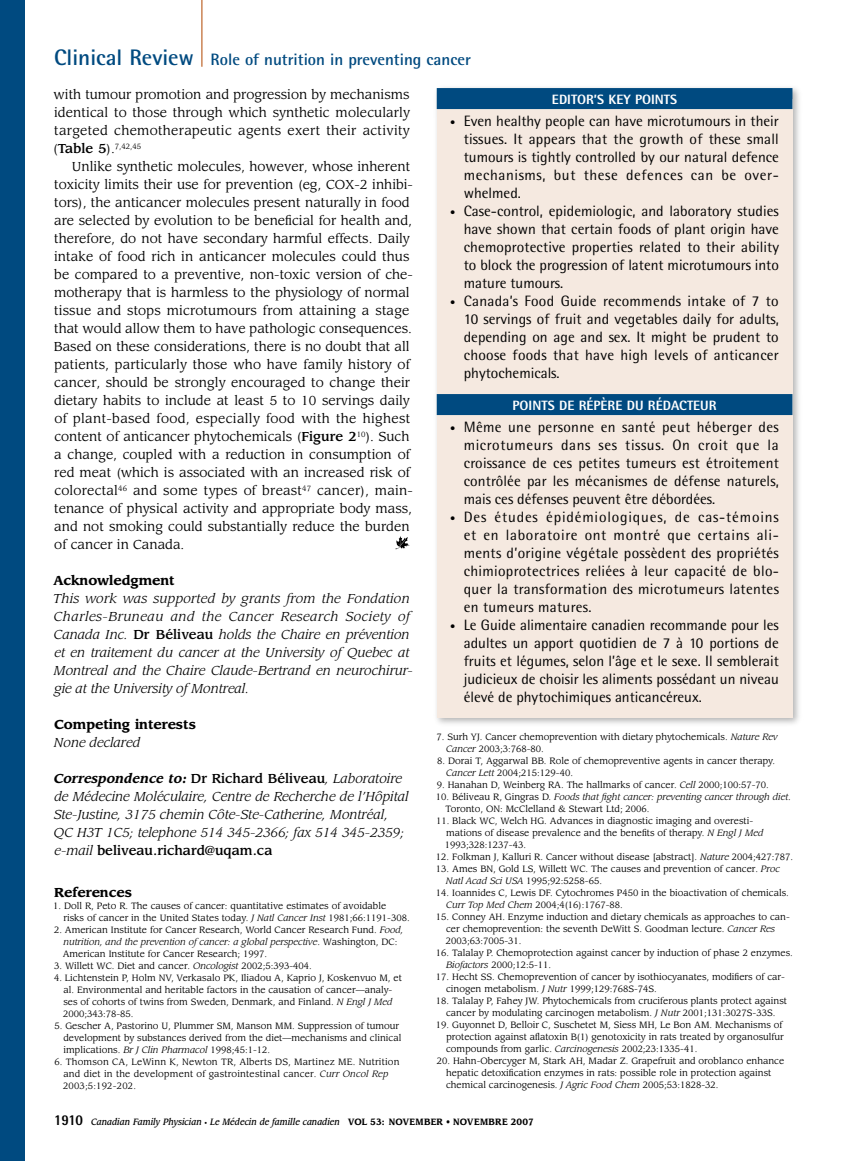
<style>
.page{position:relative;width:851px;height:1161px;background:#fff}
.page>*{position:absolute;margin:0;border:0;box-sizing:border-box;transform-origin:0 0}
.t1{font:700 16.5px "Rotis Semi Sans Std";color:#004a80}
.t2{font:15px/18px "Rotis Semi Sans Std";color:#000;text-align:justify}
.t3{font:800 13.5px "Rotis Semi Sans Std";color:#fff}
.t4{font:12.75px/18px "Leawood Std";color:#000;text-align:justify}
.t5{font:italic 12.75px/18px "Leawood Std";color:#000}
.t6{font:700 12.75px "Leawood Std";color:#000}
.t7{font:9px/12px "Leawood Std";color:#000}
.t8{font:9px/12px "Leawood Std";letter-spacing:.02em;color:#000}
.t9{font:italic 500 9px "Leawood Std";color:#000;scale:.9 1}
.t10{font:7.5px "Leawood Std";color:#000}
.s1{font-size:22.5px}
.s2{font-size:12.75px}
.s3{font-weight:500;font-size:12.75px}
.s4{font-weight:500}
.s5{font-weight:500;font-style:normal}
.s6{font-weight:700}
.s7{font-style:italic}
.s8{font-size:10.5px}
.s9{font-family:"Rotis Semi Sans Std";font-weight:800;font-style:normal;font-size:15px}
.s10{font-style:normal;font-size:6px}
.s11{font-weight:700;font-style:normal}
</style>
<div class="page">
<div style="left:0;top:0;width:24px;height:1161px;background:#004a80"></div>
<hr style="left:201px;top:0;width:1px;height:67px;background:#cb8354">
<svg style="left:395px;top:536px;width:15px;height:13px"></svg>
<div style="left:432px;top:84px;width:371px;height:645px;background:#000;opacity:.3"></div>
<div style="left:436px;top:99px;width:356px;height:619px;background:#f5e9e0"></div>
<div style="left:436px;top:88px;width:356px;height:21px;background:#004a80"></div>
<div style="left:436px;top:394px;width:356px;height:21px;background:#004a80"></div>
<h1 class="t1" style="left:54px;top:49px;width:418px"><span class="s1">Clinical Review</span> Role of nutrition in preventing cancer</h1>
<h3 class="t4" style="left:54px;top:86px;width:358px">with tumour promotion and progression by mechanisms identical to those through which synthetic molecularly targeted chemotherapeutic agents exert their activity</h3>
<p class="t10" style="left:53px;top:142px;width:90px"><span class="s2">(</span><span class="s3">Table 5</span><span class="s2">).</span>7,42,45</p>
<p class="t4" style="left:54px;top:158px;width:360px;text-align:left;text-indent:18px">Unlike synthetic molecules, however, whose inherent toxicity limits their use for prevention (eg, COX-2 inhibi&shy;tors), the anticancer molecules present naturally in food are selected by evolution to be beneficial for health and, therefore, do not have secondary harmful effects. Daily intake of food rich in anticancer molecules could thus be compared to a preventive, non-toxic version of che&shy;motherapy that is harmless to the physiology of normal tissue and stops microtumours from attaining a stage that would allow them to have pathologic consequences.<br>Based on these considerations, there is no doubt that all patients, particularly those who have family history of cancer, should be strongly encouraged to change their dietary habits to include at least 5 to 10 servings daily of plant-based food, especially food with the highest content of anticancer phytochemicals (<span class="s4">Figure 2</span><sup>10</sup>). Such a change, coupled with a reduction in consumption of red meat (which is associated with an increased risk of colorectal<sup>46</sup> and some types of breast<sup>47</sup> cancer), main&shy;tenance of physical activity and appropriate body mass, and not smoking could substantially reduce the burden of cancer in Canada.</p>
<h3 class="t6" style="left:53px;top:573px;width:123px">Acknowledgment</h3>
<p class="t5" style="left:53px;top:590px;width:361px">This work was supported by grants from the Fondation Charles-Bruneau and the Cancer Research Society of Canada Inc. <span class="s5">Dr Béliveau</span> holds the Chaire en prévention et en traitement du cancer at the University of Quebec at Montreal and the Chaire Claude-Bertrand en neurochirur&shy;gie at the University of Montreal.</p>
<h3 class="t6" style="left:54px;top:717px;width:143px">Competing interests</h3>
<h3 class="t5" style="left:54px;top:734px;width:88px">None declared</h3>
<p class="t5" style="left:54px;top:770px;width:356px"><span class="s6">Correspondence to:</span> <span class="s5">Dr Richard Béliveau</span>, Laboratoire de Médecine Moléculaire, Centre de Recherche de l’Hôpital Ste-Justine, 3175 chemin Côte-Ste-Catherine, Montréal, QC H3T 1C5; telephone 514 345-2366; fax 514 345-2359; e-mail <span class="s5">beliveau.richard@uqam.ca</span></p>
<h3 class="t6" style="left:54px;top:885px;width:79px">References</h3>
<p class="t7" style="left:63px;top:900px;width:348px;text-indent:-10px">1. Doll R, Peto R. The causes of cancer: quantitative estimates of avoidable<br>risks of cancer in the United States today. <span class="s7">J Natl Cancer Inst</span> 1981;66:1191-308.</p>
<p class="t7" style="left:63px;top:924px;width:342px;text-indent:-9px">2. American Institute for Cancer Research, World Cancer Research Fund. <span class="s7">Food, nutrition, and the prevention of cancer: a global perspective</span>. Washington, DC:<br>American Institute for Cancer Research; 1997.</p>
<p class="t7" style="left:54px;top:960px;width:259px">3. Willett WC. Diet and cancer. <span class="s7">Oncologist</span> 2002;5:393-404.</p>
<p class="t7" style="left:63px;top:972px;width:340px;text-indent:-9px">4. Lichtenstein P, Holm NV, Verkasalo PK, Iliadou A, Kaprio J, Koskenvuo M, et al. Environmental and heritable factors in the causation of cancer—analy&shy;ses of cohorts of twins from Sweden, Denmark, and Finland. <span class="s7">N Engl J Med </span>2000;343:78-85.</p>
<p class="t7" style="left:63px;top:1020px;width:339px;text-indent:-9px">5. Gescher A, Pastorino U, Plummer SM, Manson MM. Suppression of tumour development by substances derived from the diet—mechanisms and clinical implications. <span class="s7">Br J Clin Pharmacol</span> 1998;45:1-12.</p>
<p class="t8" style="left:63px;top:1056px;width:338px;text-indent:-9px">6. Thomson CA, LeWinn K, Newton TR, Alberts DS, Martinez ME. Nutrition and diet in the development of gastrointestinal cancer. <span class="s7">Curr Oncol Rep<br></span>2003;5:192-202.</p>
<h3 class="t3" style="left:552px;top:91px;width:127px">EDITOR’S KEY POINTS</h3>
<h2 class="t2" style="left:464px;top:112px;width:317px;text-indent:-14px"><span class="s8">•</span> Even healthy people can have microtumours in their tissues. It appears that the growth of these small tumours is tightly controlled by our natural defence mechanisms, but these defences can be over&shy;whelmed.</h2>
<h2 class="t2" style="left:464px;top:202px;width:317px;text-indent:-14px"><span class="s8">•</span> Case-control, epidemiologic, and laboratory studies have shown that certain foods of plant origin have chemoprotective properties related to their ability to block the progression of latent microtumours into mature tumours.</h2>
<h2 class="t2" style="left:464px;top:292px;width:317px;text-indent:-14px"><span class="s8">•</span> Canada’s Food Guide recommends intake of 7 to 10 servings of fruit and vegetables daily for adults, depending on age and sex. It might be prudent to choose foods that have high levels of anticancer phytochemicals.</h2>
<h3 class="t3" style="left:512px;top:397px;width:205px">POINTS DE RÉPÈRE DU RÉDACTEUR</h3>
<h2 class="t2" style="left:464px;top:418px;width:316px;text-indent:-14px"><span class="s8">•</span> Même une personne en santé peut héberger des microtumeurs dans ses tissus. On croit que la croissance de ces petites tumeurs est étroitement contrôlée par les mécanismes de défense naturels, mais ces défenses peuvent être débordées.</h2>
<p class="t2" style="left:464px;top:508px;width:317px;text-indent:-14px"><span class="s8">•</span> Des études épidémiologiques, de cas-témoins et en laboratoire ont montré que certains ali&shy;ments d’origine végétale possèdent des propriétés chimioprotectrices reliées à leur capacité de blo&shy;quer la transformation des microtumeurs latentes en tumeurs matures.</p>
<p class="t2" style="left:464px;top:616px;width:316px;text-indent:-14px"><span class="s8">•</span> Le Guide alimentaire canadien recommande pour les adultes un apport quotidien de 7 à 10 portions de fruits et légumes, selon l’âge et le sexe. Il semblerait judicieux de choisir les aliments possédant un niveau élevé de phytochimiques anticancéreux.</p>
<p class="t7" style="left:446px;top:731px;width:333px;text-indent:-10px">7. Surh YJ. Cancer chemoprevention with dietary phytochemicals. <span class="s7">Nature Rev<br>Cancer</span> 2003;3:768-80.</p>
<p class="t7" style="left:446px;top:755px;width:330px;text-indent:-9px">8. Dorai T, Aggarwal BB. Role of chemopreventive agents in cancer therapy.<br><span class="s7">Cancer Lett</span> 2004;215:129-40.</p>
<p class="t7" style="left:437px;top:779px;width:333px">9. Hanahan D, Weinberg RA. The hallmarks of cancer. <span class="s7">Cell</span> 2000;100:57-70.</p>
<p class="t7" style="left:445px;top:791px;width:347px;text-indent:-10px">10. Béliveau R, Gingras D. <span class="s7">Foods that fight cancer: preventing cancer through diet</span>.<br>Toronto, ON: McClelland &amp; Stewart Ltd; 2006.</p>
<p class="t7" style="left:445px;top:815px;width:320px;text-indent:-9px">11. Black WC, Welch HG. Advances in diagnostic imaging and overesti&shy;mations of disease prevalence and the benefits of therapy. <span class="s7">N Engl J Med<br></span>1993;328:1237-43.</p>
<p class="t7" style="left:436px;top:851px;width:359px">12. Folkman J, Kalluri R. Cancer without disease [abstract]. <span class="s7">Nature</span> 2004;427:787.</p>
<p class="t7" style="left:446px;top:863px;width:335px;text-indent:-10px">13. Ames BN, Gold LS, Willett WC. The causes and prevention of cancer. <span class="s7">Proc<br>Natl Acad Sci USA</span> 1995;92:5258-65.</p>
<p class="t7" style="left:446px;top:887px;width:344px;text-indent:-10px">14. Ioannides C, Lewis DF. Cytochromes P450 in the bioactivation of chemicals.<br><span class="s7">Curr Top Med Chem</span> 2004;4(16):1767-88.</p>
<p class="t7" style="left:446px;top:911px;width:345px;text-indent:-10px">15. Conney AH. Enzyme induction and dietary chemicals as approaches to can&shy;cer chemoprevention: the seventh DeWitt S. Goodman lecture. <span class="s7">Cancer Res<br></span>2003;63:7005-31.</p>
<p class="t7" style="left:446px;top:947px;width:348px;text-indent:-10px">16. Talalay P. Chemoprotection against cancer by induction of phase 2 enzymes.<br><span class="s7">Biofactors</span> 2000;12:5-11.</p>
<p class="t7" style="left:446px;top:971px;width:340px;text-indent:-10px">17. Hecht SS. Chemoprevention of cancer by isothiocyanates, modifiers of car&shy;cinogen metabolism. <span class="s7">J Nutr</span> 1999;129:768S-74S.</p>
<p class="t7" style="left:436px;top:995px;width:352px;text-align:center">18. Talalay P, Fahey JW. Phytochemicals from cruciferous plants protect against cancer by modulating carcinogen metabolism. <span class="s7">J Nutr</span> 2001;131:3027S-33S.</p>
<p class="t7" style="left:446px;top:1019px;width:339px;text-indent:-10px">19. Guyonnet D, Belloir C, Suschetet M, Siess MH, Le Bon AM. Mechanisms of protection against aflatoxin B(1) genotoxicity in rats treated by organosulfur compounds from garlic. <span class="s7">Carcinogenesis</span> 2002;23:1335-41.</p>
<p class="t7" style="left:446px;top:1055px;width:339px;text-indent:-9px">20. Hahn-Obercyger M, Stark AH, Madar Z. Grapefruit and oroblanco enhance hepatic detoxification enzymes in rats: possible role in protection against chemical carcinogenesis. <span class="s7">J Agric Food Chem</span> 2005;53:1828-32.</p>
<p class="t9" style="left:54px;top:1116px;width:535px"><span class="s9">1910</span> Canadian Family Physician <span class="s10">•</span> Le Médecin de famille canadien <span class="s11">Vol 53: november • novembre 2007</span></p>
</div>
